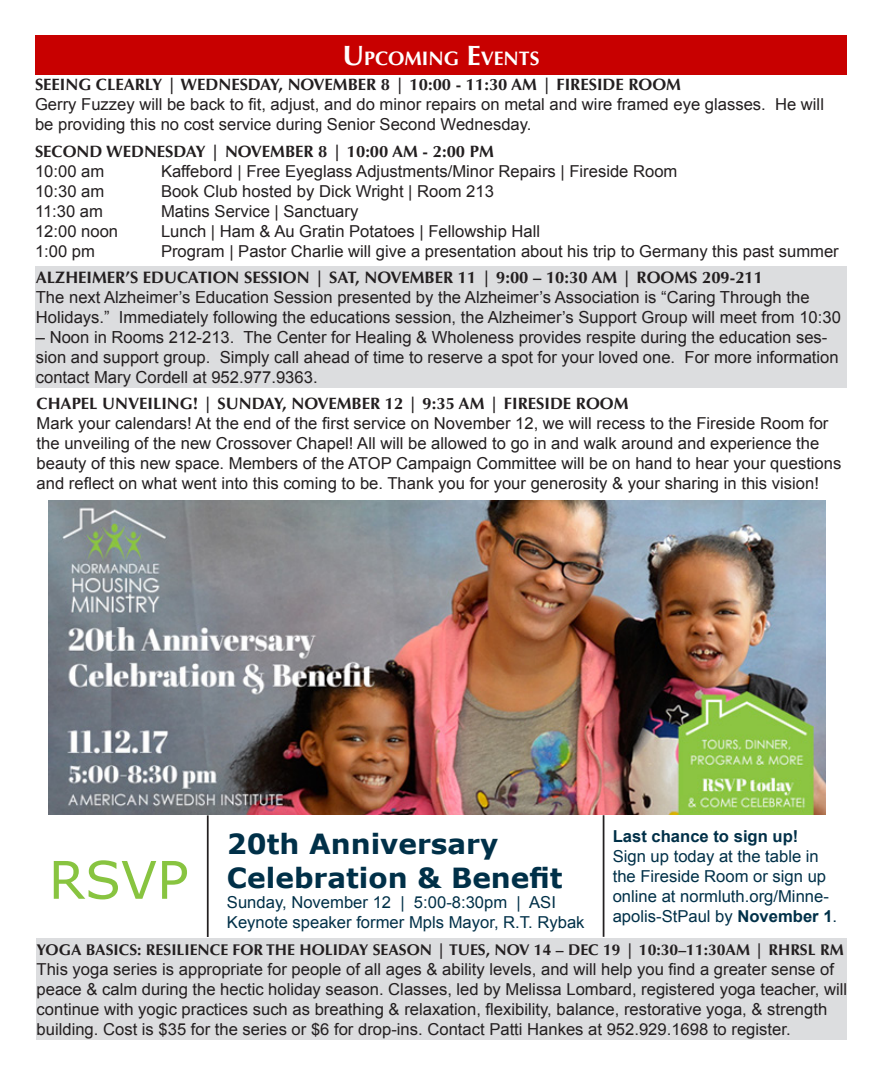
<style>
.page{position:relative;width:882px;height:1071px;background:#fff}
.page>*{position:absolute;margin:0;border:0;box-sizing:border-box;transform-origin:0 0}
.t1{font:51.98px "Verdana";color:#88c440}
.t2{font:700 27.65px "Verdana";color:#003048}
.t3{font:700 19.6px "Optima LT Std";color:#fff}
.t4{font:16.62px/19.9px "Arial";color:#231f20}
.t5{font:700 16.62px "Optima LT Std";color:#231f20}
.t6{font:16.45px/19.9px "Arial";color:#231f20}
.t7{font:16.45px/19.9px "Arial";color:#003048}
.t8{font:700 16.45px "Optima LT Std";color:#231f20}
.t9{font:700 16.45px "Arial";color:#003048}
.t10{font:700 15.58px "Optima LT Std";color:#231f20}
.s1{font-size:28px}
.s2{font-weight:700}
</style>
<div class="page">
<div style="left:35px;top:35px;width:812px;height:40px;background:#c80000"></div>
<img style="left:49px;top:501px;width:777px;height:313px">
<div style="left:36px;top:266px;width:811px;height:122px;background:#dcdddf"></div>
<hr style="left:207px;top:815px;width:2px;height:122px;background:#231f20">
<hr style="left:603px;top:815px;width:1px;height:122px;background:#231f20">
<div style="left:37px;top:938px;width:810px;height:101px;background:#dcdddf"></div>
<p class="t3" style="left:342px;top:47px;width:199px"><span class="s1">U</span>PCOMING <span class="s1">E</span>VENTS</p>
<p class="t8" style="left:35px;top:75px;width:648px">SEEING CLEARLY | WEDNESDAY, NOVEMBER 8 | 10:00 - 11:30 AM | FIRESIDE ROOM</p>
<p class="t6" style="left:35px;top:94px;width:791px">Gerry Fuzzey will be back to fit, adjust, and do minor repairs on metal and wire framed eye glasses. He will be providing this no cost service during Senior Second Wednesday.</p>
<p class="t8" style="left:35px;top:142px;width:460px">SECOND WEDNESDAY | NOVEMBER 8 | 10:00 AM - 2:00 PM</p>
<p class="t6" style="left:35px;top:161px;width:71px">10:00 am</p>
<p class="t6" style="left:161px;top:161px;width:518px">Kaffebord | Free Eyeglass Adjustments/Minor Repairs | Fireside Room</p>
<p class="t6" style="left:35px;top:181px;width:71px">10:30 am</p>
<p class="t6" style="left:161px;top:181px;width:334px">Book Club hosted by Dick Wright | Room 213</p>
<p class="t6" style="left:35px;top:201px;width:70px">11:30 am</p>
<p class="t6" style="left:161px;top:201px;width:199px">Matins Service | Sanctuary</p>
<p class="t6" style="left:35px;top:221px;width:85px">12:00 noon</p>
<p class="t6" style="left:161px;top:221px;width:381px">Lunch | Ham &amp; Au Gratin Potatoes | Fellowship Hall</p>
<p class="t6" style="left:35px;top:241px;width:62px">1:00 pm</p>
<p class="t6" style="left:161px;top:241px;width:679px">Program | Pastor Charlie will give a presentation about his trip to Germany this past summer</p>
<p class="t5" style="left:36px;top:268px;width:729px">ALZHEIMER’S EDUCATION SESSION | SAT, NOVEMBER 11 | 9:00 – 10:30 AM | ROOMS 209-211</p>
<p class="t4" style="left:36px;top:287px;width:807px">The next Alzheimer’s Education Session presented by the Alzheimer’s Association is “Caring Through the<br>Holidays.” Immediately following the educations session, the Alzheimer’s Support Group will meet from 10:30</p>
<p class="t4" style="left:36px;top:327px;width:804px">– Noon in Rooms 212-213. The Center for Healing &amp; Wholeness provides respite during the education ses&shy;sion and support group. Simply call ahead of time to reserve a spot for your loved one. For more information contact Mary Cordell at 952.977.9363.</p>
<p class="t8" style="left:37px;top:394px;width:593px">CHAPEL UNVEILING! | SUNDAY, NOVEMBER 12 | 9:35 AM | FIRESIDE ROOM</p>
<p class="t6" style="left:37px;top:414px;width:806px">Mark your calendars! At the end of the first service on November 12, we will recess to the Fireside Room for the unveiling of the new Crossover Chapel! All will be allowed to go in and walk around and experience the beauty of this new space. Members of the ATOP Campaign Committee will be on hand to hear your questions and reflect on what went into this coming to be. Thank you for your generosity &amp; your sharing in this vision!</p>
<p class="t1" style="left:49px;top:844px;width:141px">RSVP</p>
<p class="t2" style="left:227px;top:824px;width:273px">20th Anniversary</p>
<p class="t2" style="left:227px;top:858px;width:337px">Celebration &amp; Benefit</p>
<p class="t7" style="left:227px;top:892px;width:331px">Sunday, November 12 | 5:00-8:30pm | ASI</p>
<p class="t7" style="left:227px;top:912px;width:359px">Keynote speaker former Mpls Mayor, R.T. Rybak</p>
<p class="t9" style="left:613px;top:825px;width:187px">Last chance to sign up!</p>
<p class="t7" style="left:613px;top:846px;width:226px">Sign up today at the table in the Fireside Room or sign up online at normluth.org/Minne&shy;apolis-StPaul by <span class="s2">November 1</span>.</p>
<p class="t10" style="left:37px;top:940px;width:809px">YOGA BASICS: RESILIENCE FOR THE HOLIDAY SEASON | TUES, NOV 14 – DEC 19 | 10:30–11:30AM | RHRSL RM</p>
<p class="t6" style="left:37px;top:959px;width:812px">This yoga series is appropriate for people of all ages &amp; ability levels, and will help you find a greater sense of peace &amp; calm during the hectic holiday season. Classes, led by Melissa Lombard, registered yoga teacher, will continue with yogic practices such as breathing &amp; relaxation, flexibility, balance, restorative yoga, &amp; strength building. Cost is $35 for the series or $6 for drop-ins. Contact Patti Hankes at 952.929.1698 to register.</p>
</div>
